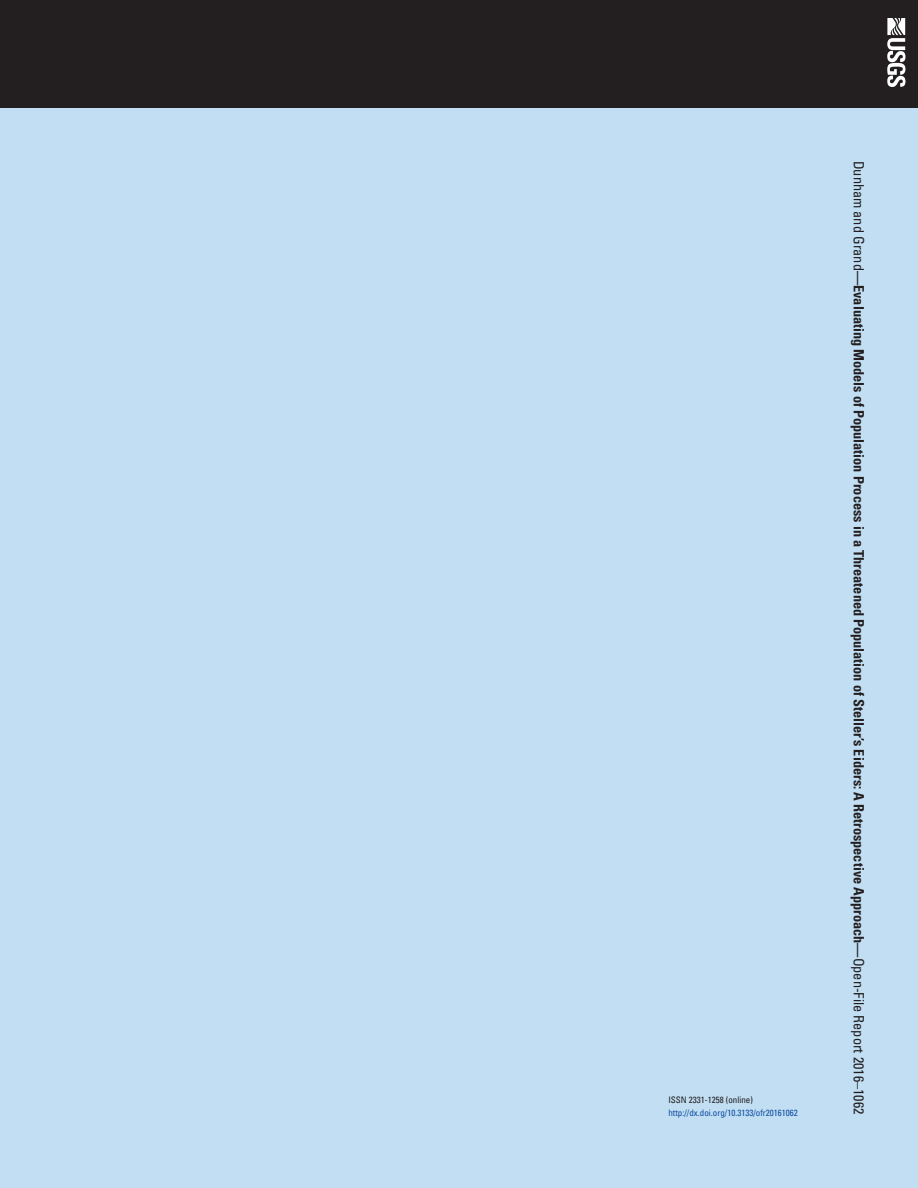
<style>
.page{position:relative;width:918px;height:1188px;background:#fff}
.page>*{position:absolute;margin:0;border:0;box-sizing:border-box;transform-origin:0 0}
.SpineTitle{font:700 condensed 14.25px "Univers";color:#231f20}
.DOI{font:condensed 9px "Univers";color:#0d4da1}
.ISSN{font:condensed 9px "Univers";color:#231f20}
.s1{font-weight:400}
</style>
<div class="page">
<div style="left:0;top:84px;width:918px;height:1104px;background:#c1def3"></div>
<div style="left:0;top:0;width:918px;height:108px;background:#231f20"></div>
<svg style="left:887px;top:18px;width:18px;height:69px"></svg>
<p class="ISSN" style="left:668px;top:1094px;width:86px">ISSN 2331-1258 (online)</p>
<p class="DOI" style="left:668px;top:1107px;width:131px">http://dx.doi.org/10.3133/ofr20161062</p>
<p class="SpineTitle" style="left:868px;top:161px;width:955px;rotate:90deg"><span class="s1">Dunham and Grand</span>—Evaluating Models of Population Process in a Threatened Population of Steller’s Eiders: A Retrospective Approach—<span class="s1">Open-File Report 2016–1062</span></p>
</div>
